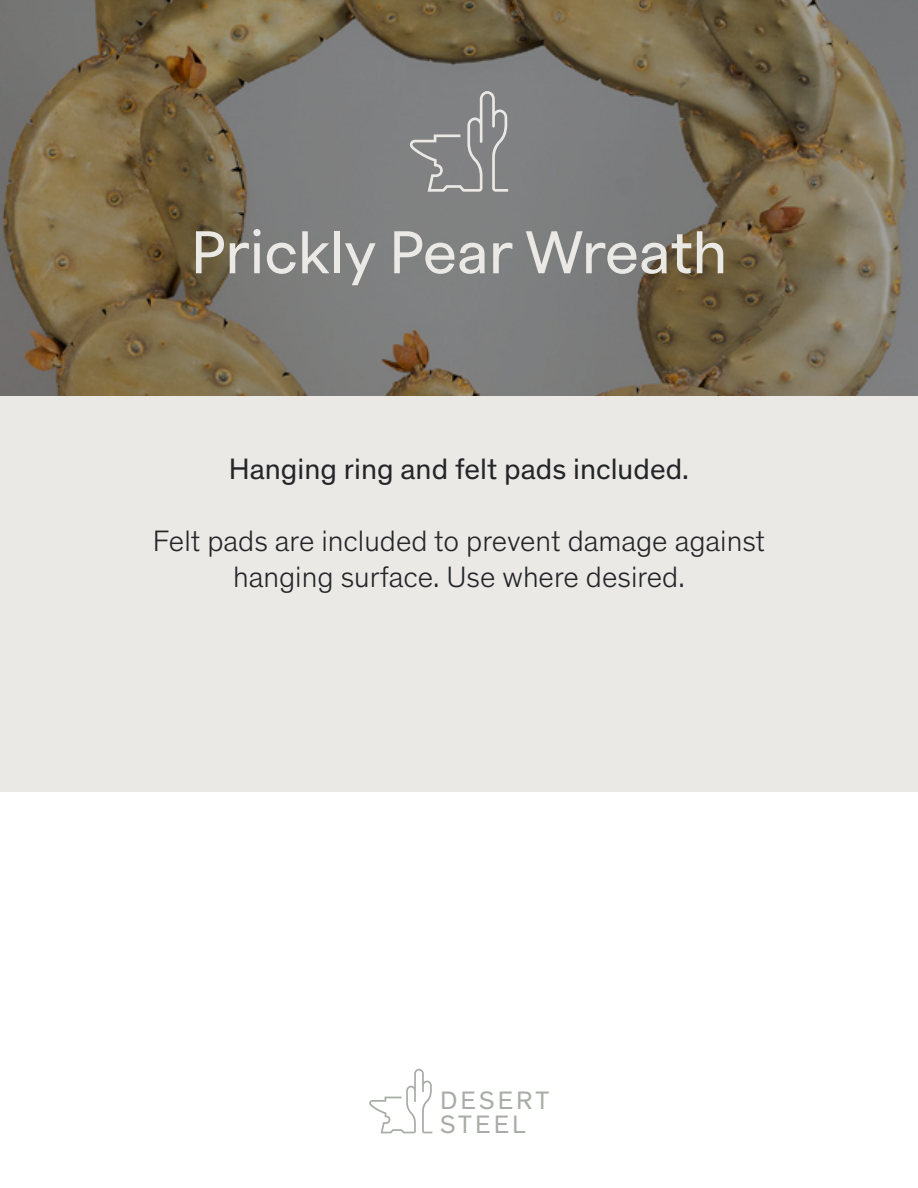
<style>
.page{position:relative;width:918px;height:1188px;background:#fff}
.page>*{position:absolute;margin:0;border:0;box-sizing:border-box;transform-origin:0 0}
.t1{font:60px "FT Polar";color:#eae9e5}
.t2{font:300 30px/36px "Theinhardt";color:#242529;text-align:center}
.t3{font:30px "Theinhardt";color:#242529}
.t4{font:25.65px/24.3px "Theinhardt";letter-spacing:.12em;color:#a7ada6}
</style>
<div class="page">
<div style="left:0;top:396px;width:918px;height:396px;background:#eae9e5"></div>
<svg style="left:0;top:0;width:918px;height:396px;background:#7a715f"></svg>
<svg style="left:410px;top:91px;width:98px;height:101px;background:#8e8e8f"></svg>
<svg style="left:369px;top:1069px;width:63px;height:64px"></svg>
<h1 class="t1" style="left:191px;top:208px;width:538px">Prickly Pear Wreath</h1>
<p class="t3" style="left:229px;top:448px;width:462px">Hanging ring and felt pads included.</p>
<p class="t2" style="left:153px;top:522px;width:614px">Felt pads are included to prevent damage against hanging surface. Use where desired.</p>
<p class="t4" style="left:440px;top:1087px;width:110px">DESERT<br>STEEL</p>
</div>
